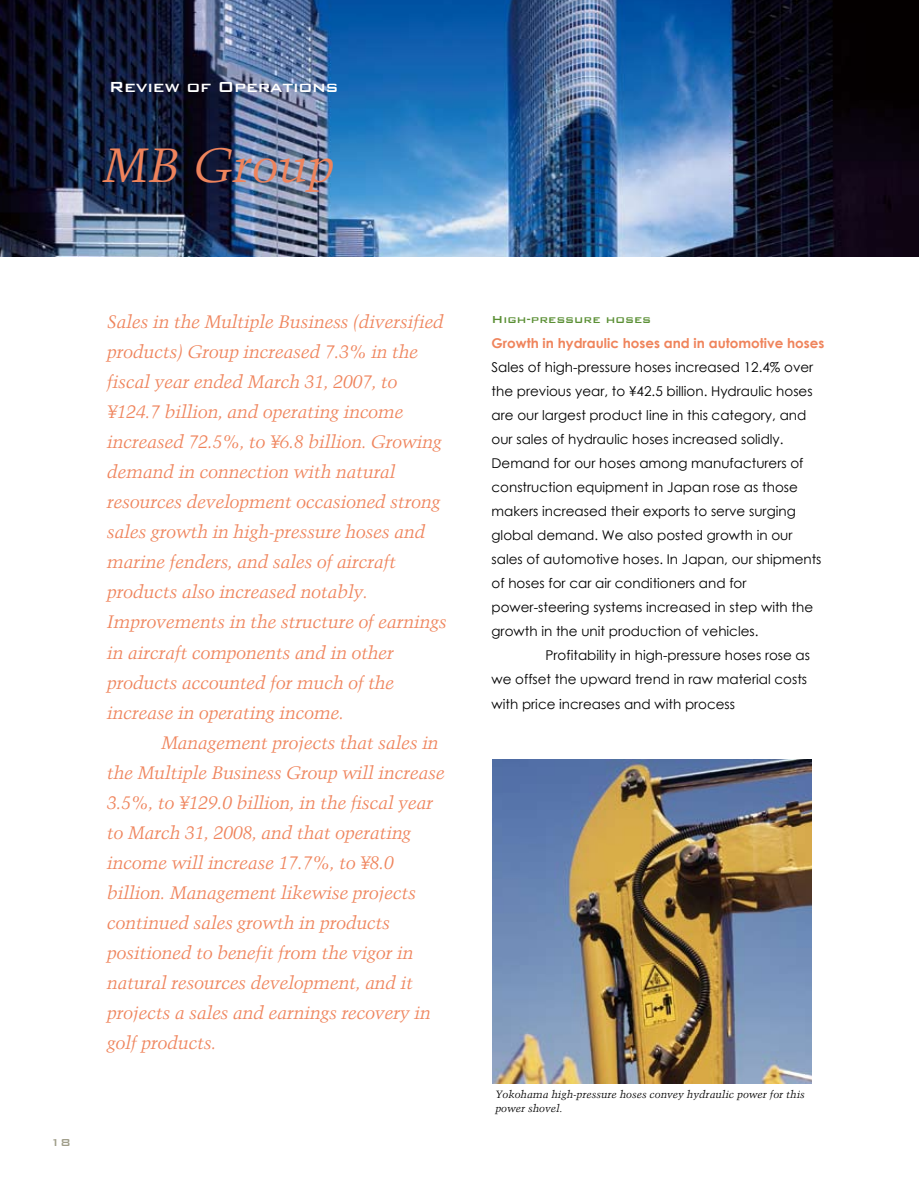
<style>
.page{position:relative;width:919px;height:1191px;background:#fff}
.page>*{position:absolute;margin:0;border:0;box-sizing:border-box;transform-origin:0 0}
.t1{font:italic 48px "Trump Mediaeval";color:#ef845c}
.t2{font:500 19.5px "Bank Gothic";letter-spacing:-.02em;color:#fff}
.t3{font:italic 18px/30px "Trump Mediaeval";letter-spacing:-.02em;color:#ef845c}
.t4{font:13.5px "Century Gothic";color:#000}
.t5{font:700 13.5px "Century Gothic";color:#ef845c}
.t6{font:500 13.5px "Bank Gothic";color:#5a8f34}
.t7{font:500 13.5px "Bank Gothic";color:#9f9d89}
.t8{font:italic 10.5px/13.5px "Trump Mediaeval";color:#000}
</style>
<div class="page">
<img style="left:0;top:0;width:918px;height:256px">
<img style="left:492px;top:759px;width:319px;height:324px">
<p class="t2" style="left:109px;top:77px;width:231px">Review of Operations</p>
<h1 class="t1" style="left:102px;top:136px;width:234px">MB Group</h1>
<p class="t7" style="left:50px;top:1135px;width:22px">18</p>
<p class="t3" style="left:107px;top:307px;width:341px">Sales in the Multiple Business (diversified products) Group increased 7.3% in the fiscal year ended March 31, 2007, to ¥124.7 billion, and operating income increased 72.5%, to ¥6.8 billion. Growing demand in connection with natural resources development occasioned strong sales growth in high-pressure hoses and marine fenders, and sales of aircraft products also increased notably.<br>Improvements in the structure of earnings in aircraft components and in other products accounted for much of the increase in operating income.</p>
<p class="t3" style="left:107px;top:727px;width:339px;text-indent:54px">Management projects that sales in the Multiple Business Group will increase 3.5%, to ¥129.0 billion, in the fiscal year to March 31, 2008, and that operating income will increase 17.7%, to ¥8.0 billion. Management likewise projects continued sales growth in products positioned to benefit from the vigor in natural resources development, and it projects a sales and earnings recovery in golf products.</p>
<p class="t6" style="left:491px;top:312px;width:161px">High-pressure hoses</p>
<p class="t5" style="left:491px;top:335px;width:334px">Growth in hydraulic hoses and in automotive hoses</p>
<p class="t4" style="left:491px;top:359px;width:323px">Sales of high-pressure hoses increased 12.4% over</p>
<p class="t4" style="left:491px;top:383px;width:322px">the previous year, to ¥42.5 billion. Hydraulic hoses</p>
<p class="t4" style="left:491px;top:407px;width:316px">are our largest product line in this category, and</p>
<p class="t4" style="left:491px;top:431px;width:293px">our sales of hydraulic hoses increased solidly.</p>
<p class="t4" style="left:491px;top:455px;width:313px">Demand for our hoses among manufacturers of</p>
<p class="t4" style="left:491px;top:479px;width:308px">construction equipment in Japan rose as those</p>
<p class="t4" style="left:491px;top:503px;width:306px">makers increased their exports to serve surging</p>
<p class="t4" style="left:491px;top:527px;width:302px">global demand. We also posted growth in our</p>
<p class="t4" style="left:491px;top:551px;width:331px">sales of automotive hoses. In Japan, our shipments</p>
<p class="t4" style="left:491px;top:575px;width:256px">of hoses for car air conditioners and for</p>
<p class="t4" style="left:491px;top:599px;width:323px">power-steering systems increased in step with the</p>
<p class="t4" style="left:491px;top:623px;width:268px">growth in the unit production of vehicles.</p>
<p class="t4" style="left:545px;top:647px;width:266px">Profitability in high-pressure hoses rose as</p>
<p class="t4" style="left:491px;top:671px;width:317px">we offset the upward trend in raw material costs</p>
<p class="t4" style="left:491px;top:695px;width:245px">with price increases and with process</p>
<p class="t8" style="left:495px;top:1087px;width:311px">Yokohama high-pressure hoses convey hydraulic power for this power shovel.</p>
</div>
